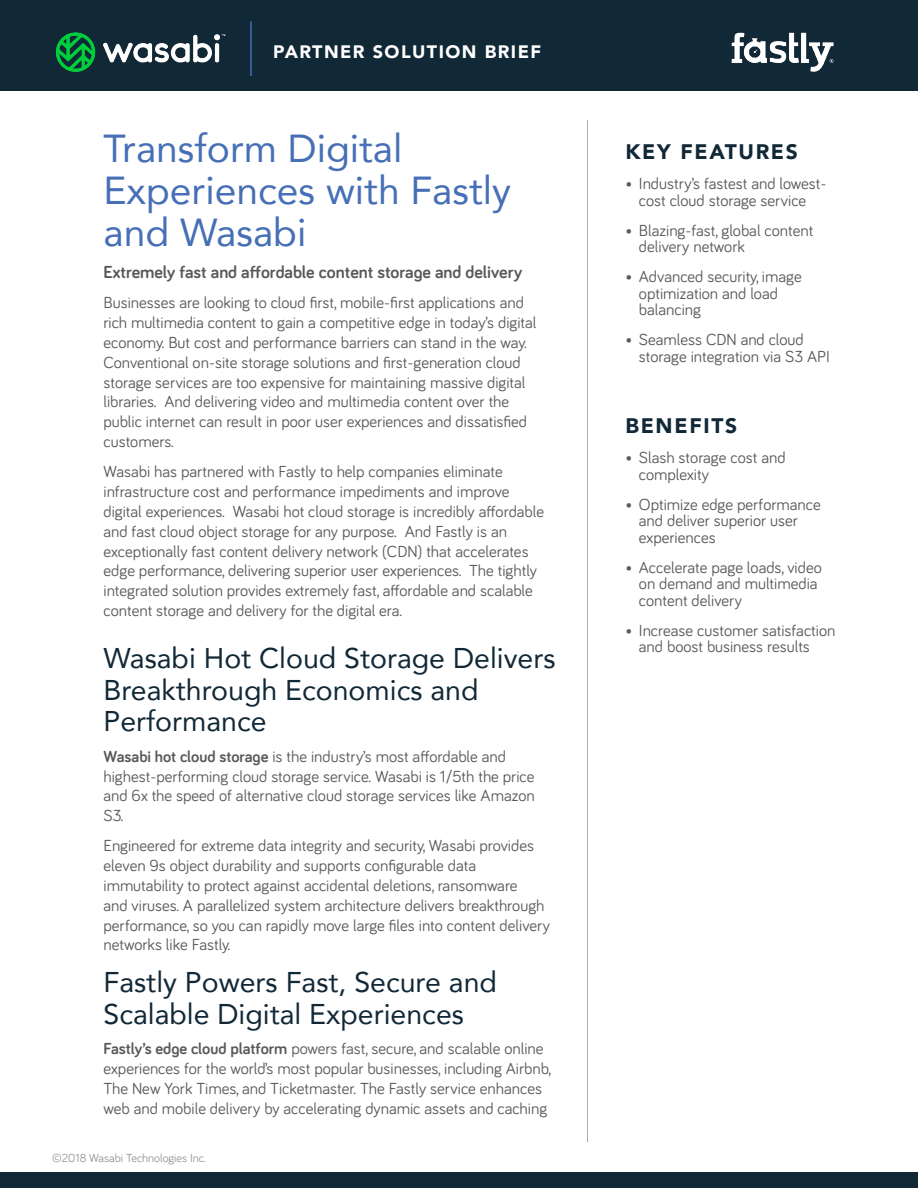
<style>
.page{position:relative;width:918px;height:1188px;background:#fff}
.page>*{position:absolute;margin:0;border:0;box-sizing:border-box;transform-origin:0 0}
.t1{font:39px/42px "Avenir";color:#466fb6}
.t2{font:28.5px/31.5px "Avenir";color:#112837}
.t3{font:900 21px "Avenir";letter-spacing:.08em;color:#112837}
.t4{font:700 18px "Bariol";color:#58595b}
.t5{font:900 18px "Avenir";letter-spacing:.08em;color:#fff}
.t6{font:16.5px/19.8px "Bariol";color:#58595b}
.t7{font:12px "Bariol";color:#939598}
.s1{font-weight:700}
</style>
<div class="page">
<div style="left:0;top:0;width:918px;height:91px;background:#112837"></div>
<img style="left:56px;top:32px;width:170px;height:40px">
<hr style="left:250px;top:21px;width:2px;height:55px;background:#466fb6">
<div style="left:0;top:1173px;width:918px;height:15px;background:#112837"></div>
<hr style="left:587px;top:120px;width:1px;height:1022px;background:#58595b">
<img style="left:731px;top:32px;width:103px;height:40px">
<p class="t5" style="left:273px;top:37px;width:269px">PARTNER SOLUTION BRIEF</p>
<h1 class="t1" style="left:104px;top:126px;width:409px">Transform Digital<br>Experiences with Fastly and Wasabi</h1>
<p class="t4" style="left:104px;top:260px;width:420px">Extremely fast and affordable content storage and delivery</p>
<p class="t6" style="left:104px;top:292px;width:434px">Businesses are looking to cloud first, mobile-first applications and rich multimedia content to gain a competitive edge in today’s digital economy. But cost and performance barriers can stand in the way.<br>Conventional on-site storage solutions and first-generation cloud storage services are too expensive for maintaining massive digital libraries. And delivering video and multimedia content over the public internet can result in poor user experiences and dissatisfied customers.</p>
<p class="t6" style="left:104px;top:461px;width:442px">Wasabi has partnered with Fastly to help companies eliminate infrastructure cost and performance impediments and improve digital experiences. Wasabi hot cloud storage is incredibly affordable and fast cloud object storage for any purpose. And Fastly is an exceptionally fast content delivery network (CDN) that accelerates edge performance, delivering superior user experiences. The tightly integrated solution provides extremely fast, affordable and scalable content storage and delivery for the digital era.</p>
<h2 class="t2" style="left:104px;top:642px;width:454px">Wasabi Hot Cloud Storage Delivers<br>Breakthrough Economics and<br>Performance</h2>
<p class="t6" style="left:104px;top:745px;width:433px"><span class="s1">Wasabi hot cloud storage</span> is the industry’s most affordable and highest-performing cloud storage service. Wasabi is 1/5th the price and 6x the speed of alternative cloud storage services like Amazon S3.</p>
<p class="t6" style="left:104px;top:835px;width:448px">Engineered for extreme data integrity and security, Wasabi provides eleven 9s object durability and supports configurable data immutability to protect against accidental deletions, ransomware<br>and viruses. A parallelized system architecture delivers breakthrough performance, so you can rapidly move large files into content delivery networks like Fastly.</p>
<h2 class="t2" style="left:104px;top:966px;width:395px">Fastly Powers Fast, Secure and<br>Scalable Digital Experiences</h2>
<p class="t6" style="left:104px;top:1038px;width:449px"><span class="s1">Fastly’s edge cloud platform</span> powers fast, secure, and scalable online experiences for the world’s most popular businesses, including Airbnb, The New York Times, and Ticketmaster. The Fastly service enhances web and mobile delivery by accelerating dynamic assets and caching</p>
<p class="t7" style="left:52px;top:1149px;width:155px">©2018 Wasabi Technologies Inc.</p>
<p class="t3" style="left:625px;top:134px;width:174px">KEY FEATURES</p>
<p class="t6" style="left:625px;top:175px;width:203px;line-height:16.5px;text-align:center">• Industry’s fastest and lowest&shy;cost cloud storage service</p>
<p class="t6" style="left:639px;top:221px;width:176px;line-height:16.5px;text-indent:-13px">• Blazing-fast, global content delivery network</p>
<p class="t6" style="left:639px;top:268px;width:164px;line-height:16.5px;text-indent:-13px">• Advanced security, image optimization and load balancing</p>
<p class="t6" style="left:639px;top:331px;width:193px;line-height:16.5px;text-indent:-13px">• Seamless CDN and cloud storage integration via S3 API</p>
<p class="t3" style="left:625px;top:408px;width:113px">BENEFITS</p>
<p class="t6" style="left:639px;top:449px;width:148px;line-height:16.5px;text-indent:-13px">• Slash storage cost and complexity</p>
<p class="t6" style="left:639px;top:495px;width:183px;line-height:16.5px;text-indent:-13px">• Optimize edge performance and deliver superior user experiences</p>
<p class="t6" style="left:639px;top:558px;width:184px;line-height:16.5px;text-indent:-13px">• Accelerate page loads, video on demand and multimedia content delivery</p>
<p class="t6" style="left:639px;top:621px;width:198px;line-height:16.5px;text-indent:-13px">• Increase customer satisfaction and boost business results</p>
</div>
